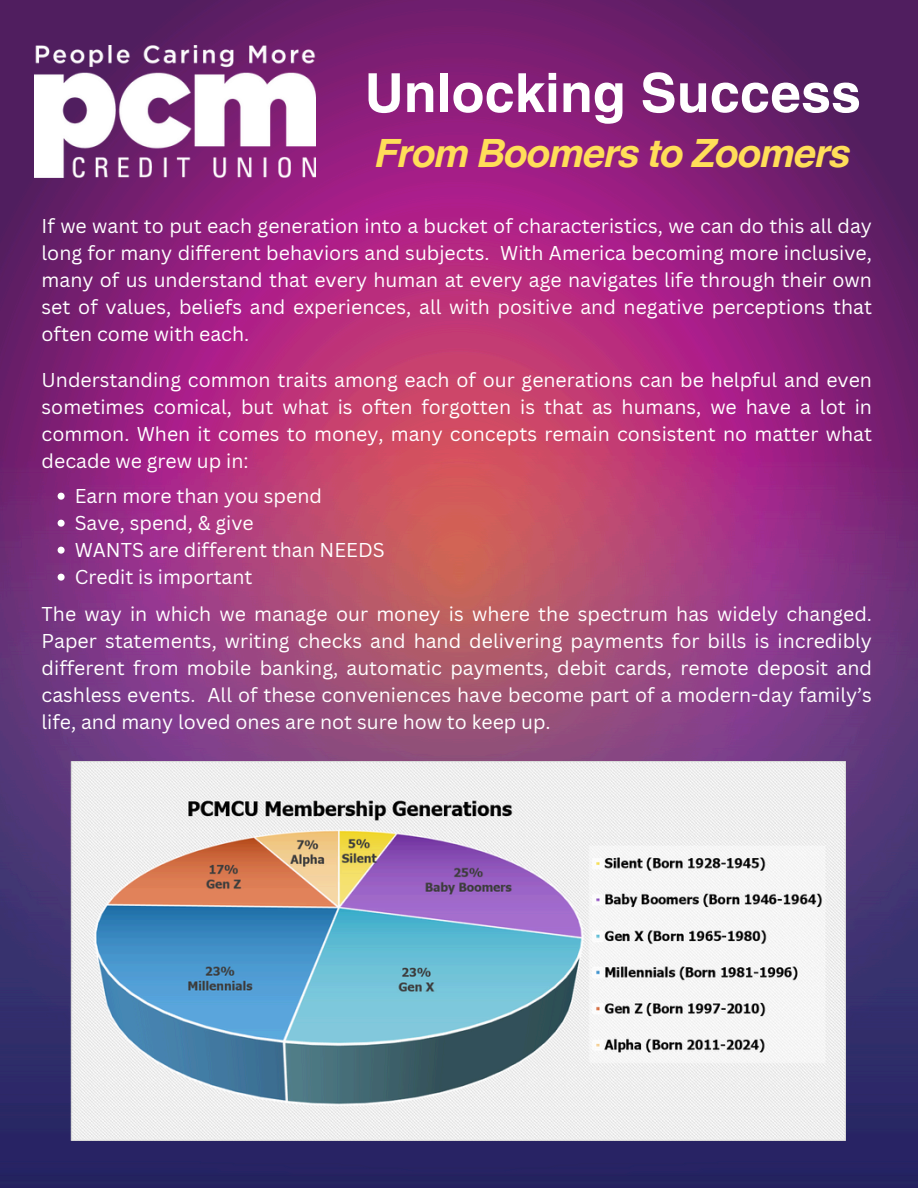
<style>
.page{position:relative;width:918px;height:1188px;background:#fff}
.page>*{position:absolute;margin:0;border:0;box-sizing:border-box;transform-origin:0 0}
.t1{font:700 54px "Helvetica World";color:#fff}
.t2{font:italic 700 39px "Helvetica World";letter-spacing:-.03em;color:#ffde59}
.t3{font:19.5px/27px "Canva Sans";color:#fff;text-align:justify}
</style>
<div class="page">
<img style="left:0;top:0;width:918px;height:1188px">
<img style="left:34px;top:45px;width:281px;height:132px">
<img style="left:69px;top:761px;width:776px;height:379px">
<svg style="left:58px;top:493px;width:7px;height:7px"></svg>
<svg style="left:58px;top:520px;width:7px;height:7px"></svg>
<svg style="left:58px;top:547px;width:7px;height:7px"></svg>
<svg style="left:58px;top:574px;width:7px;height:7px"></svg>
<p class="t1" style="left:365px;top:49px;width:498px">Unlocking Success</p>
<p class="t2" style="left:375px;top:122px;width:477px">From Boomers to Zoomers</p>
<h2 class="t3" style="left:42px;top:212px;width:832px">If we want to put each generation into a bucket of characteristics, we can do this all day long for many different behaviors and subjects. With America becoming more inclusive, many of us understand that every human at every age navigates life through their own set of values, beliefs and experiences, all with positive and negative perceptions that often come with each.</h2>
<p class="t3" style="left:42px;top:366px;width:832px">Understanding common traits among each of our generations can be helpful and even sometimes comical, but what is often forgotten is that as humans, we have a lot in common. When it comes to money, many concepts remain consistent no matter what decade we grew up in:</p>
<p class="t3" style="left:75px;top:482px;width:249px">Earn more than you spend</p>
<p class="t3" style="left:75px;top:509px;width:180px">Save, spend, &amp; give</p>
<p class="t3" style="left:75px;top:536px;width:311px">WANTS are different than NEEDS</p>
<p class="t3" style="left:75px;top:563px;width:179px">Credit is important</p>
<p class="t3" style="left:42px;top:600px;width:832px">The way in which we manage our money is where the spectrum has widely changed.<br>Paper statements, writing checks and hand delivering payments for bills is incredibly different from mobile banking, automatic payments, debit cards, remote deposit and cashless events. All of these conveniences have become part of a modern-day family’s life, and many loved ones are not sure how to keep up.</p>
</div>
